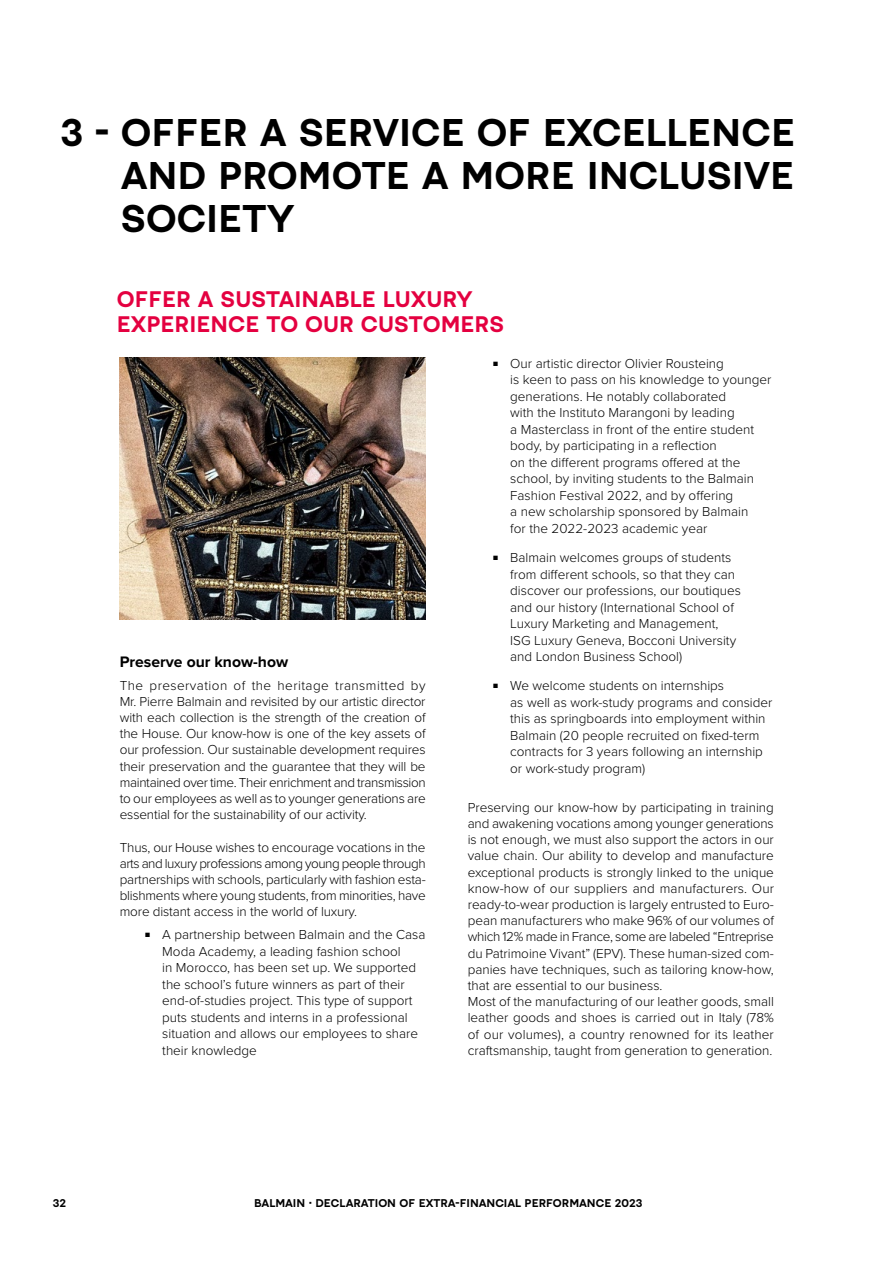
<style>
.page{position:relative;width:893px;height:1263px;background:#fff}
.page>*{position:absolute;margin:0;border:0;box-sizing:border-box;transform-origin:0 0}
.t1{font:500 36px/43.2px "Balmain Sans";color:#000;text-align:justify}
.t2{font:500 21px/25.2px "Balmain Sans";color:#e40040}
.t3{font:700 15.75px "Proxima Nova";color:#000}
.t4{font:300 13.5px/16.5px "Proxima Nova";color:#000}
.t5{font:500 10.5px "Balmain Sans";color:#000}
</style>
<div class="page">
<img style="left:119px;top:357px;width:306px;height:263px">
<h1 class="t1" style="left:121px;top:111px;width:676px;text-indent:-60px">3 - OFFER A SERVICE OF EXCELLENCE AND PROMOTE A MORE INCLUSIVE SOCIETY</h1>
<h2 class="t2" style="left:117px;top:286px;width:389px">OFFER A SUSTAINABLE LUXURY<br>EXPERIENCE TO OUR CUSTOMERS</h2>
<p class="t3" style="left:120px;top:650px;width:170px">Preserve our know-how</p>
<p class="t4" style="left:120px;top:676px;width:308px;text-align:justify">The preservation of the heritage transmitted by Mr. Pierre Balmain and revisited by our artistic director with each collection is the strength of the creation of the House. Our know-how is one of the key assets of our profession. Our sustainable development requires their preservation and the guarantee that they will be maintained over time. Their enrichment and transmission to our employees as well as to younger generations are essential for the sustainability of our activity.</p>
<p class="t4" style="left:120px;top:838px;width:308px;text-align:justify">Thus, our House wishes to encourage vocations in the arts and luxury professions among young people through partnerships with schools, particularly with fashion esta&shy;blishments where young students, from minorities, have more distant access in the world of luxury.</p>
<p class="t4" style="left:162px;top:926px;width:265px;text-indent:-17px"><sup>■</sup> A partnership between Balmain and the Casa Moda Academy, a leading fashion school<br>in Morocco, has been set up. We supported the school’s future winners as part of their end-of-studies project. This type of support puts students and interns in a professional situation and allows our employees to share their knowledge</p>
<p class="t4" style="left:510px;top:354px;width:263px;text-indent:-17px"><sup>■</sup> Our artistic director Olivier Rousteing<br>is keen to pass on his knowledge to younger generations. He notably collaborated<br>with the Instituto Marangoni by leading<br>a Masterclass in front of the entire student body, by participating in a reflection<br>on the different programs offered at the school, by inviting students to the Balmain Fashion Festival 2022, and by offering<br>a new scholarship sponsored by Balmain<br>for the 2022-2023 academic year</p>
<p class="t4" style="left:510px;top:549px;width:232px;text-indent:-17px"><sup>■</sup> Balmain welcomes groups of students from different schools, so that they can discover our professions, our boutiques and our history (International School of Luxury Marketing and Management, ISG Luxury Geneva, Bocconi University and London Business School)</p>
<p class="t4" style="left:510px;top:677px;width:264px;text-indent:-17px"><sup>■</sup> We welcome students on internships<br>as well as work-study programs and consider this as springboards into employment within Balmain (20 people recruited on fixed-term contracts for 3 years following an internship or work-study program)</p>
<p class="t4" style="left:468px;top:798px;width:308px">Preserving our know-how by participating in training and awakening vocations among younger generations is not enough, we must also support the actors in our value chain. Our ability to develop and manufacture exceptional products is strongly linked to the unique know-how of our suppliers and manufacturers. Our ready-to-wear production is largely entrusted to Euro&shy;pean manufacturers who make 96% of our volumes of which 12% made in France, some are labeled “Entreprise du Patrimoine Vivant” (EPV). These human-sized com&shy;panies have techniques, such as tailoring know-how, that are essential to our business.<br>Most of the manufacturing of our leather goods, small leather goods and shoes is carried out in Italy (78% of our volumes), a country renowned for its leather craftsmanship, taught from generation to generation.</p>
<p class="t5" style="left:53px;top:1197px;width:15px">32</p>
<p class="t5" style="left:254px;top:1197px;width:390px">BALMAIN DECLARATION OF EXTRA-FINANCIAL PERFORMANCE 2023</p>
</div>
